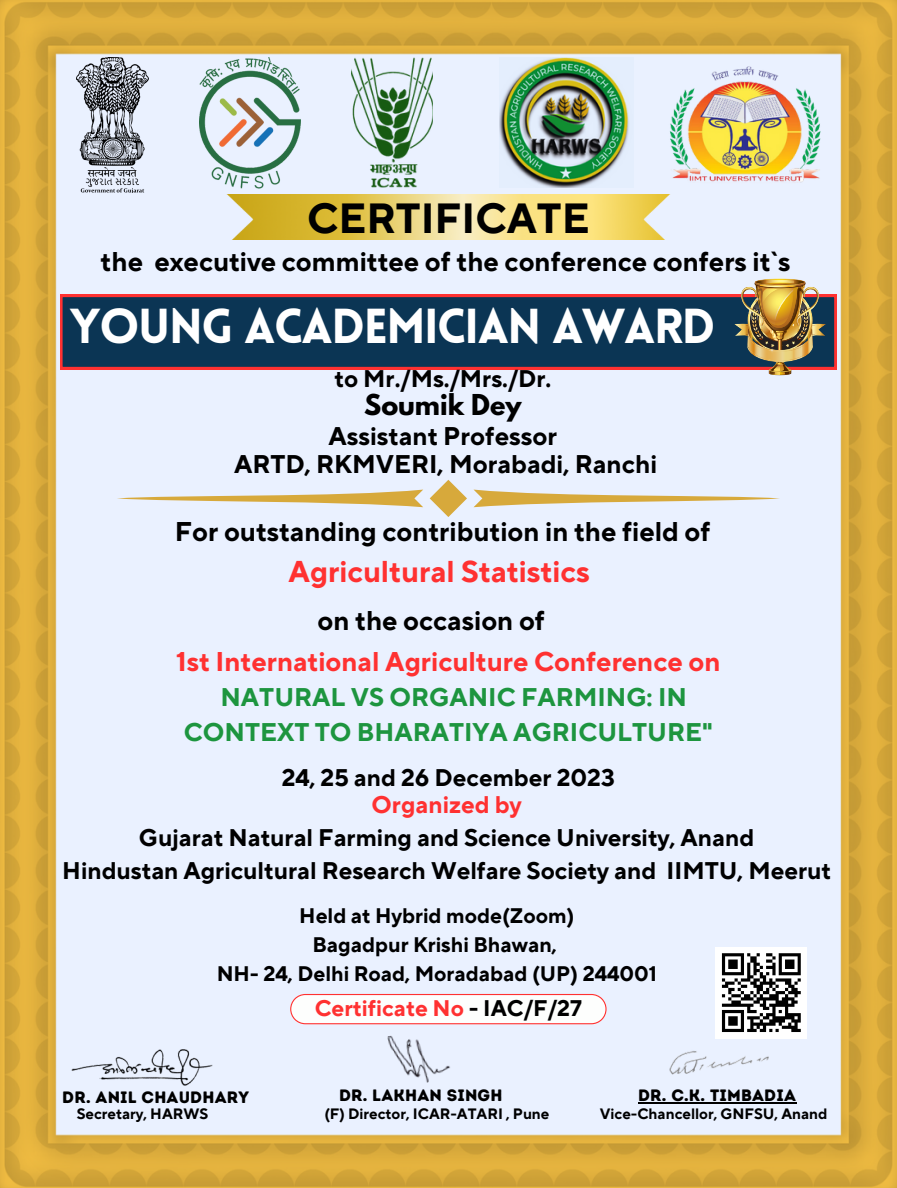
<style>
.page{position:relative;width:897px;height:1188px;background:#fff}
.page>*{position:absolute;margin:0;border:0;box-sizing:border-box;transform-origin:0 0}
.t1{font:900 48px "Lovelo";letter-spacing:-.03em;color:#fff}
.t2{font:700 42px "TT Norms Pro";color:#000}
.t3{font:700 30px "TT Norms Pro";color:#ff3131}
.t4{font:700 27px "TT Norms Pro";color:#000}
.t5{font:700 27px "TT Norms Pro";color:#ff3131}
.t6{font:700 25.5px "TT Norms Pro";color:#1d953f}
.t7{font:700 25.5px "TT Norms Pro";color:#000}
.t8{font:700 25.5px "League Spartan";color:#000}
.t9{font:700 24px "TT Norms Pro";color:#000}
.t10{font:700 24px "TT Norms Pro";color:#ff3131}
.t11{font:700 22.5px "TT Norms Pro";color:#ff3131}
.t12{font:700 21px "TT Norms Pro";color:#000}
.t13{font:16.5px "Intro Rust Base";letter-spacing:.01em;color:#000}
.t14{font:700 15px "TT Norms Pro";color:#000}
.s1{color:#000}
</style>
<div class="page">
<img style="left:0;top:0;width:897px;height:1188px">
<svg style="left:60px;top:295px;width:776px;height:74px"></svg>
<svg style="left:754px;top:278px;width:51px;height:8px"></svg>
<img style="left:734px;top:279px;width:92px;height:96px">
<img style="left:77px;top:58px;width:72px;height:135px">
<img style="left:199px;top:58px;width:102px;height:131px">
<img style="left:352px;top:58px;width:81px;height:129px">
<img style="left:658px;top:57px;width:172px;height:131px">
<img style="left:219px;top:195px;width:458px;height:45px">
<svg style="left:430px;top:480px;width:37px;height:37px"></svg>
<svg style="left:473px;top:490px;width:306px;height:17px"></svg>
<svg style="left:117px;top:490px;width:306px;height:17px"></svg>
<svg style="left:290px;top:994px;width:316px;height:30px"></svg>
<img style="left:70px;top:1046px;width:145px;height:42px">
<img style="left:382px;top:1024px;width:79px;height:65px">
<img style="left:658px;top:1046px;width:111px;height:32px">
<img style="left:500px;top:58px;width:134px;height:129px">
<hr style="left:638px;top:1102px;width:158px;height:1px;background:#000">
<div style="left:715px;top:947px;width:92px;height:91px;background:#fff"></div>
<svg style="left:722px;top:953px;width:78px;height:79px"></svg>
<p class="t2" style="left:307px;top:193px;width:284px">CERTIFICATE</p>
<p class="t4" style="left:101px;top:245px;width:691px">the executive committee of the conference confers it`s</p>
<p class="t1" style="left:69px;top:307px;width:648px">YOUNG ACADEMICIAN AWARD</p>
<p class="t9" style="left:334px;top:365px;width:218px">to Mr./Ms./Mrs./Dr.</p>
<p class="t8" style="left:364px;top:393px;width:159px">Soumik Dey</p>
<p class="t7" style="left:328px;top:420px;width:230px">Assistant Professor</p>
<p class="t7" style="left:234px;top:449px;width:424px">ARTD, RKMVERI, Morabadi, Ranchi</p>
<p class="t4" style="left:175px;top:515px;width:537px">For outstanding contribution in the field of</p>
<p class="t3" style="left:288px;top:554px;width:303px">Agricultural Statistics</p>
<p class="t4" style="left:317px;top:604px;width:229px">on the occasion of</p>
<p class="t5" style="left:176px;top:646px;width:546px">1st International Agriculture Conference on</p>
<p class="t6" style="left:220px;top:682px;width:468px">NATURAL VS ORGANIC FARMING: IN</p>
<p class="t6" style="left:184px;top:717px;width:530px">CONTEXT TO BHARATIYA AGRICULTURE"</p>
<p class="t9" style="left:282px;top:763px;width:334px">24, 25 and 26 December 2023</p>
<p class="t10" style="left:371px;top:791px;width:152px">Organized by</p>
<p class="t9" style="left:139px;top:823px;width:617px">Gujarat Natural Farming and Science University, Anand</p>
<p class="t9" style="left:62px;top:856px;width:770px">Hindustan Agricultural Research Welfare Society and IIMTU, Meerut</p>
<p class="t12" style="left:299px;top:903px;width:277px">Held at Hybrid mode(Zoom)</p>
<p class="t12" style="left:312px;top:932px;width:246px">Bagadpur Krishi Bhawan,</p>
<p class="t12" style="left:217px;top:961px;width:442px">NH- 24, Delhi Road, Moradabad (UP) 244001</p>
<p class="t11" style="left:315px;top:995px;width:269px">Certificate No <span class="s1">- IAC/F/27</span></p>
<p class="t13" style="left:62px;top:1088px;width:188px">DR. ANIL CHAUDHARY</p>
<p class="t14" style="left:77px;top:1105px;width:133px">Secretary, HARWS</p>
<p class="t13" style="left:339px;top:1085px;width:165px">DR. LAKHAN SINGH</p>
<p class="t14" style="left:324px;top:1105px;width:226px">(F) Director, ICAR-ATARI , Pune</p>
<p class="t13" style="left:638px;top:1085px;width:159px">DR. C.K. TIMBADIA</p>
<p class="t14" style="left:600px;top:1105px;width:229px">Vice-Chancellor, GNFSU, Anand</p>
</div>
